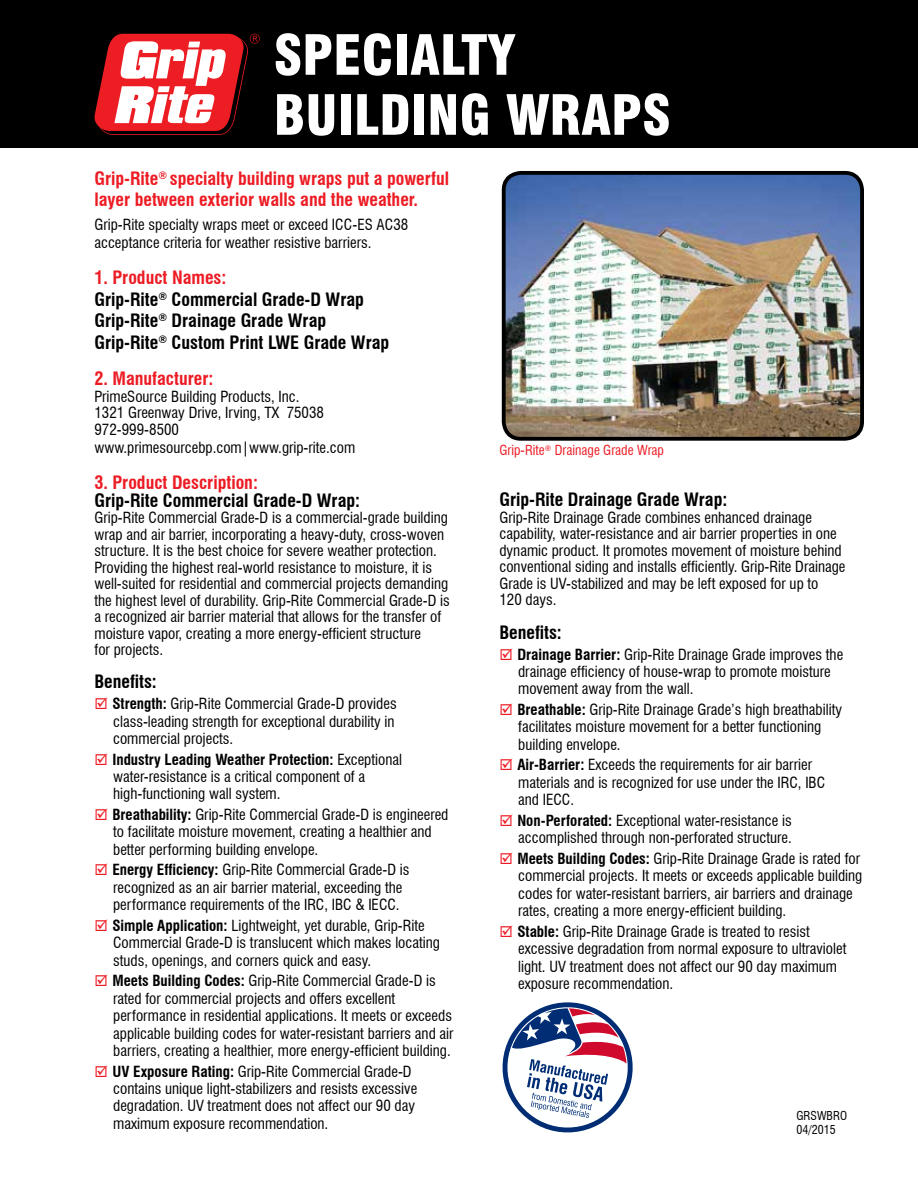
<style>
.page{position:relative;width:918px;height:1188px;background:#fff}
.page>*{position:absolute;margin:0;border:0;box-sizing:border-box;transform-origin:0 0}
.t1{font:900 condensed 54px/60px "Swiss 721 BT";letter-spacing:.005em;color:#fff}
.t2{font:700 condensed 18px/21.6px "Swiss 721 BT";color:#000}
.t3{font:700 condensed 18px/21.6px "Swiss 721 BT";color:#ed1c24}
.t4{font:condensed 15px/17.4px "Swiss 721 BT";color:#000}
.t5{font:condensed 13.5px "Swiss 721 BT";color:#ed1c24}
.t6{font:condensed 12px/14.4px "Swiss 721 BT";color:#000}
.s1{color:#ed1c24}
.s2{font-weight:700}
</style>
<div class="page">
<div style="left:0;top:0;width:918px;height:148px;background:#000"></div>
<svg style="left:94px;top:34px;width:166px;height:101px"></svg>
<img style="left:505px;top:175px;width:354px;height:261px">
<div style="left:502px;top:171px;width:362px;height:270px;border:4px solid #000;border-radius:17px"></div>
<svg style="left:502px;top:1002px;width:131px;height:131px"></svg>
<h1 class="t1" style="left:274px;top:25px;width:398px">SPECIALTY<br>BUILDING WRAPS</h1>
<p class="t3" style="left:94px;top:167px;width:356px">Grip-Rite<sup>®</sup> specialty building wraps put a powerful layer between exterior walls and the weather.</p>
<p class="t4" style="left:94px;top:216px;width:315px;line-height:18px">Grip-Rite specialty wraps meet or exceed ICC-ES AC38 acceptance criteria for weather resistive barriers.</p>
<p class="t2" style="left:94px;top:267px;width:296px"><span class="s1">1. Product Names:<br></span>Grip-Rite<sup>®</sup> Commercial Grade-D Wrap<br>Grip-Rite<sup>®</sup> Drainage Grade Wrap<br>Grip-Rite<sup>®</sup> Custom Print LWE Grade Wrap</p>
<p class="t3" style="left:94px;top:368px;width:120px">2. Manufacturer:</p>
<p class="t4" style="left:94px;top:388px;width:231px;line-height:16.5px">PrimeSource Building Products, Inc.<br>1321 Greenway Drive, Irving, TX 75038<br>972-999-8500</p>
<p class="t4" style="left:94px;top:438px;width:262px">www.primesourcebp.com|www.grip-rite.com</p>
<p class="t3" style="left:94px;top:471px;width:165px">3. Product Description:</p>
<p class="t2" style="left:94px;top:489px;width:267px">Grip-Rite Commercial Grade-D Wrap:</p>
<p class="t4" style="left:94px;top:509px;width:357px;line-height:16.5px">Grip-Rite Commercial Grade-D is a commercial-grade building wrap and air barrier, incorporating a heavy-duty, cross-woven structure. It is the best choice for severe weather protection.<br>Providing the highest real-world resistance to moisture, it is well-suited for residential and commercial projects demanding the highest level of durability. Grip-Rite Commercial Grade-D is a recognized air barrier material that allows for the transfer of moisture vapor, creating a more energy-efficient structure<br>for projects.</p>
<p class="t2" style="left:94px;top:671px;width:64px">Benefits:</p>
<p class="t4" style="left:113px;top:695px;width:285px;text-indent:-19px"><span class="s1">☑</span> <span class="s2">Strength:</span> Grip-Rite Commercial Grade-D provides class-leading strength for exceptional durability in commercial projects.</p>
<p class="t4" style="left:113px;top:750px;width:290px;text-indent:-19px"><span class="s1">☑</span> <span class="s2">Industry Leading Weather Protection:</span> Exceptional water-resistance is a critical component of a high-functioning wall system.</p>
<p class="t4" style="left:113px;top:806px;width:337px;text-indent:-19px"><span class="s1">☑</span> <span class="s2">Breathability:</span> Grip-Rite Commercial Grade-D is engineered to facilitate moisture movement, creating a healthier and better performing building envelope.</p>
<p class="t4" style="left:113px;top:861px;width:298px;text-indent:-19px"><span class="s1">☑</span> <span class="s2">Energy Efficiency:</span> Grip-Rite Commercial Grade-D is recognized as an air barrier material, exceeding the performance requirements of the IRC, IBC &amp; IECC.</p>
<p class="t4" style="left:113px;top:917px;width:328px;text-indent:-19px"><span class="s1">☑</span> <span class="s2">Simple Application:</span> Lightweight, yet durable, Grip-Rite<br>Commercial Grade-D is translucent which makes locating studs, openings, and corners quick and easy.</p>
<p class="t4" style="left:113px;top:972px;width:342px;text-indent:-19px"><span class="s1">☑</span> <span class="s2">Meets Building Codes:</span> Grip-Rite Commercial Grade-D is rated for commercial projects and offers excellent performance in residential applications. It meets or exceeds applicable building codes for water-resistant barriers and air barriers, creating a healthier, more energy-efficient building.</p>
<p class="t4" style="left:113px;top:1062px;width:306px;text-indent:-19px"><span class="s1">☑</span> <span class="s2">UV Exposure Rating:</span> Grip-Rite Commercial Grade-D contains unique light-stabilizers and resists excessive degradation. UV treatment does not affect our 90 day maximum exposure recommendation.</p>
<p class="t5" style="left:500px;top:442px;width:166px">Grip-Rite<sup>®</sup> Drainage Grade Wrap</p>
<p class="t2" style="left:500px;top:489px;width:229px">Grip-Rite Drainage Grade Wrap:</p>
<p class="t4" style="left:500px;top:509px;width:348px;line-height:16.5px">Grip-Rite Drainage Grade combines enhanced drainage capability, water-resistance and air barrier properties in one dynamic product. It promotes movement of moisture behind conventional siding and installs efficiently. Grip-Rite Drainage Grade is UV-stabilized and may be left exposed for up to<br>120 days.</p>
<p class="t2" style="left:500px;top:622px;width:64px">Benefits:</p>
<p class="t4" style="left:518px;top:645px;width:327px;text-indent:-19px"><span class="s1">☑</span> <span class="s2">Drainage Barrier:</span> Grip-Rite Drainage Grade improves the drainage efficiency of house-wrap to promote moisture movement away from the wall.</p>
<p class="t4" style="left:518px;top:701px;width:325px;text-indent:-19px"><span class="s1">☑</span> <span class="s2">Breathable:</span> Grip-Rite Drainage Grade’s high breathability facilitates moisture movement for a better functioning building envelope.</p>
<p class="t4" style="left:518px;top:756px;width:309px;text-indent:-19px"><span class="s1">☑</span> <span class="s2">Air-Barrier:</span> Exceeds the requirements for air barrier materials and is recognized for use under the IRC, IBC and IECC.</p>
<p class="t4" style="left:500px;top:812px;width:294px;text-align:right"><span class="s1">☑</span> <span class="s2">Non-Perforated:</span> Exceptional water-resistance is accomplished through non-perforated structure.</p>
<p class="t4" style="left:518px;top:850px;width:346px;text-indent:-19px"><span class="s1">☑</span> <span class="s2">Meets Building Codes:</span> Grip-Rite Drainage Grade is rated for commercial projects. It meets or exceeds applicable building codes for water-resistant barriers, air barriers and drainage rates, creating a more energy-efficient building.</p>
<p class="t4" style="left:518px;top:923px;width:330px;text-indent:-19px"><span class="s1">☑</span> <span class="s2">Stable:</span> Grip-Rite Drainage Grade is treated to resist excessive degradation from normal exposure to ultraviolet light. UV treatment does not affect our 90 day maximum exposure recommendation.</p>
<p class="t6" style="left:796px;top:1108px;width:52px">GRSWBRO<br>04/2015</p>
</div>
